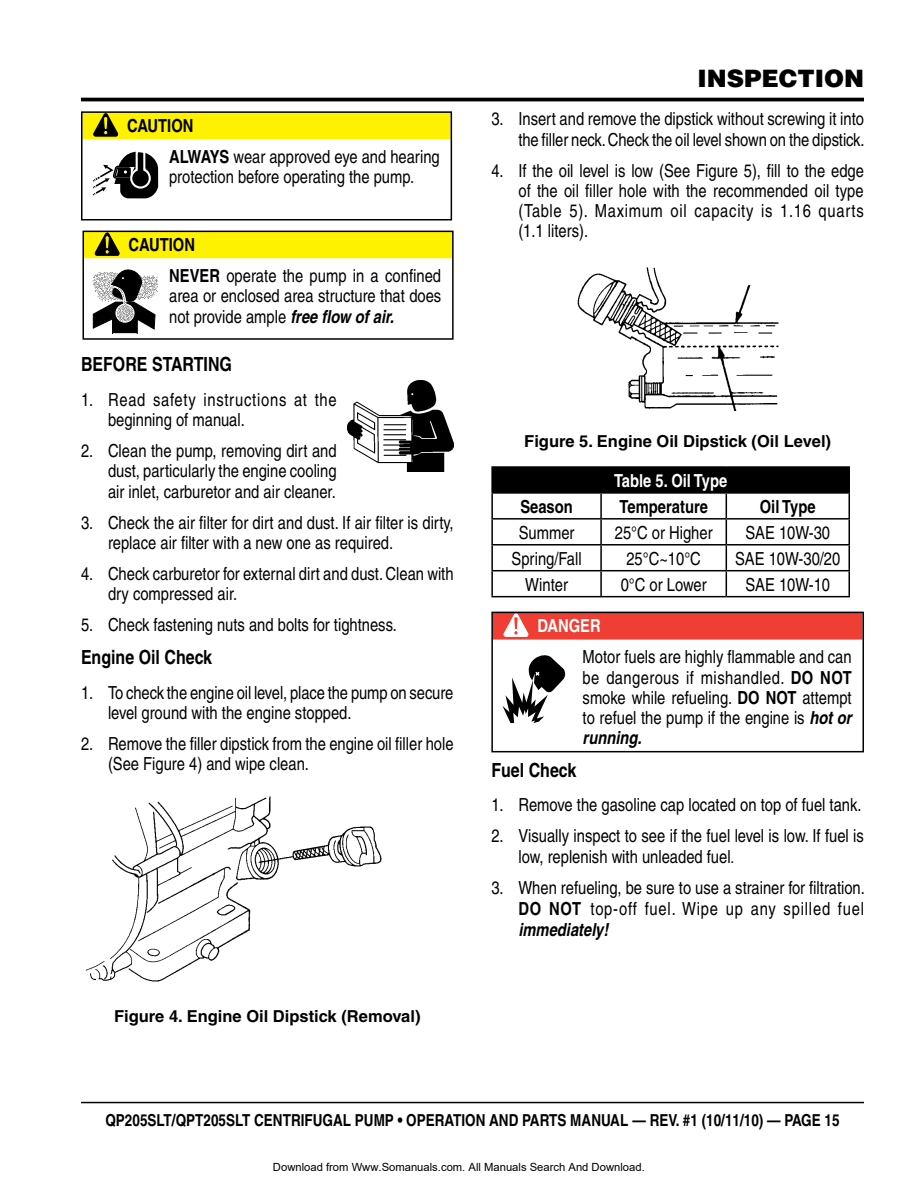
<style>
.page{position:relative;width:918px;height:1188px;background:#fff}
.page>*{position:absolute;margin:0;border:0;box-sizing:border-box;transform-origin:0 0}
.t1{font:900 24px "Helvetica";color:#000}
.t2{font:700 condensed 19.5px "Helvetica";color:#000}
.t3{font:condensed 18px/20.2px "Helvetica";color:#000}
.t4{font:condensed 18px/20.2px "Helvetica";letter-spacing:.04em;color:#000}
.t5{font:700 condensed 18px "Helvetica";color:#000}
.t6{font:700 condensed 18px "Helvetica";color:#fff}
.t7{font:700 condensed 16.5px "Helvetica";color:#000}
.t8{font:700 16.5px "Helvetica";color:#000}
.t9{font:11.25px "Arial";color:#000}
.s1{font-weight:700}
.s2{font-weight:700;font-style:italic}
.s3{font-size:16.5px}
</style>
<div class="page">
<hr style="left:81px;top:1102px;width:783px;height:1px;background:#000">
<hr style="left:81px;top:98px;width:783px;height:3px;background:#000">
<div style="left:82px;top:112px;width:369px;height:27px;background:#fff200"></div>
<svg style="left:93px;top:114px;width:25px;height:23px"></svg>
<div style="left:81px;top:111px;width:371px;height:109px;border:2px solid #000"></div>
<svg style="left:93px;top:151px;width:65px;height:47px"></svg>
<div style="left:84px;top:231px;width:368px;height:27px;background:#fff200"></div>
<svg style="left:95px;top:234px;width:24px;height:22px"></svg>
<div style="left:82px;top:231px;width:372px;height:109px;border:2px solid #000"></div>
<svg style="left:93px;top:270px;width:65px;height:63px"></svg>
<img style="left:347px;top:380px;width:107px;height:92px">
<img style="left:85px;top:796px;width:297px;height:186px">
<img style="left:577px;top:267px;width:202px;height:143px">
<hr style="left:491px;top:494px;width:2px;height:24px;background:#000">
<hr style="left:491px;top:518px;width:110px;height:2px;background:#000">
<hr style="left:491px;top:520px;width:2px;height:24px;background:#000">
<hr style="left:491px;top:544px;width:110px;height:2px;background:#000">
<hr style="left:491px;top:546px;width:2px;height:24px;background:#000">
<hr style="left:491px;top:570px;width:110px;height:1px;background:#000">
<hr style="left:491px;top:571px;width:2px;height:25px;background:#000">
<hr style="left:491px;top:596px;width:110px;height:1px;background:#000">
<hr style="left:491px;top:466px;width:110px;height:2px;background:#000">
<hr style="left:491px;top:468px;width:2px;height:24px;background:#000">
<hr style="left:601px;top:466px;width:125px;height:2px;background:#000">
<hr style="left:726px;top:466px;width:124px;height:2px;background:#000">
<hr style="left:491px;top:492px;width:110px;height:2px;background:#000">
<svg style="left:492px;top:468px;width:358px;height:129px"></svg>
<hr style="left:601px;top:518px;width:125px;height:2px;background:#000">
<div style="left:493px;top:613px;width:369px;height:27px;background:#ef3e33"></div>
<svg style="left:504px;top:615px;width:24px;height:22px"></svg>
<div style="left:491px;top:612px;width:373px;height:140px;border:2px solid #000"></div>
<svg style="left:502px;top:655px;width:63px;height:68px"></svg>
<p class="t3" style="left:169px;top:110px;width:272px;line-height:31px;text-indent:-42px"><span class="s1">CAUTION<br>ALWAYS</span> wear approved eye and hearing</p>
<p class="t3" style="left:169px;top:167px;width:247px">protection before operating the pump.</p>
<p class="t3" style="left:169px;top:229px;width:274px;line-height:31px;text-indent:-41px"><span class="s1">CAUTION<br>NEVER</span> operate the pump in a confined</p>
<p class="t3" style="left:169px;top:286px;width:274px">area or enclosed area structure that does not provide ample <span class="s2">free flow of air.</span></p>
<p class="t2" style="left:81px;top:353px;width:112px">BEFORE STARTIN</p>
<p class="t2" style="left:220px;top:353px;width:14px">G</p>
<p class="t4" style="left:108px;top:389px;width:230px;text-indent:-27px">1. Read safety instructions at the beginning of manual.</p>
<p class="t3" style="left:108px;top:441px;width:230px;text-align:justify;text-indent:-27px">2. Clean the pump, removing dirt and dust, particularly the engine cooling air inlet, carburetor and air cleaner.</p>
<p class="t3" style="left:108px;top:512px;width:347px;text-indent:-27px">3. Check the air filter for dirt and dust. If air filter is dirty, replace air filter with a new one as required.</p>
<p class="t3" style="left:108px;top:563px;width:347px;text-indent:-27px">4. Check carburetor for external dirt and dust. Clean with dry compressed air.</p>
<p class="t3" style="left:81px;top:615px;width:317px">5. Check fastening nuts and bolts for tightness.</p>
<p class="t2" style="left:81px;top:646px;width:133px">ENGINE OIL CHECK</p>
<p class="t3" style="left:108px;top:682px;width:347px;text-indent:-27px">1. To check the engine oil level, place the pump on secure level ground with the engine stopped.</p>
<p class="t3" style="left:108px;top:734px;width:347px;text-indent:-27px">2. Remove the filler dipstick from the engine oil filler hole (See Figure 4) and wipe clean.</p>
<p class="t8" style="left:114px;top:1006px;width:308px">Figure 4. Engine Oil Dipstick (Removal)</p>
<h1 class="t1" style="left:697px;top:63px;width:168px">INSPECTION</h1>
<p class="t3" style="left:491px;top:109px;width:375px;text-align:right">3. Insert and remove the dipstick without screwing it into the filler neck. Check the oil level shown on the dipstick.</p>
<p class="t3" style="left:518px;top:160px;width:347px;text-align:justify;text-indent:-27px">4. If the oil level is low (See Figure 5), fill to the edge of the oil filler hole with the recommended oil type (Table 5). Maximum oil capacity is 1.16 quarts (1.1 liters).</p>
<p class="t8" style="left:524px;top:431px;width:308px">Figure 5. Engine Oil Dipstick (Oil Level)</p>
<p class="t6" style="left:614px;top:470px;width:115px">TABLE 5. OIL TYPE</p>
<p class="t5" style="left:520px;top:496px;width:54px">SEASON</p>
<p class="t5" style="left:619px;top:496px;width:90px">TEMPERATURE</p>
<p class="t5" style="left:760px;top:496px;width:57px">OIL TYPE</p>
<p class="t3" style="left:519px;top:522px;width:57px">Summer</p>
<p class="t3" style="left:615px;top:522px;width:99px">25°C or Higher</p>
<p class="t3" style="left:745px;top:522px;width:86px">SAE 10W-30</p>
<p class="t3" style="left:512px;top:548px;width:72px">Spring/Fall</p>
<p class="t3" style="left:626px;top:548px;width:76px">25°C~10°C</p>
<p class="t3" style="left:735px;top:548px;width:107px">SAE 10W-30/20</p>
<p class="t3" style="left:525px;top:574px;width:44px">Winter</p>
<p class="t3" style="left:621px;top:574px;width:87px">0°C or Lower</p>
<p class="t3" style="left:745px;top:574px;width:86px">SAE 10W-10</p>
<p class="t6" style="left:537px;top:615px;width:65px">DANGER</p>
<p class="t3" style="left:583px;top:647px;width:271px;text-align:justify">Motor fuels are highly flammable and can be dangerous if mishandled. <span class="s1">DO NOT </span>smoke while refueling. <span class="s1">DO NOT</span> attempt to refuel the pump if the engine is <span class="s2">hot or running.</span></p>
<p class="t2" style="left:491px;top:758px;width:87px">FUEL CHECK</p>
<p class="t3" style="left:491px;top:794px;width:372px">1. Remove the gasoline cap located on top of fuel tank.</p>
<p class="t3" style="left:518px;top:825px;width:347px;line-height:21px;text-indent:-27px">2. Visually inspect to see if the fuel level is low. If fuel is low, replenish with unleaded fuel<span class="s3">.</span></p>
<p class="t3" style="left:518px;top:878px;width:348px;line-height:20.7px;text-align:justify;text-indent:-27px">3. When refueling, be sure to use a strainer for filtration.<br><span class="s1">DO NOT</span> top-off fuel. Wipe up any spilled fuel <span class="s2">immediately!</span></p>
<p class="t7" style="left:105px;top:1110px;width:444px">QP205SLT/QPT205SLT CENTRIFUGAL PUMP • OPERATION AND PARTS</p>
<p class="t7" style="left:570px;top:1110px;width:271px">MANUAL — REV. #1 (10/11/10) — PAGE 15</p>
<p class="t9" style="left:273px;top:1160px;width:373px">Download from Www.Somanuals.com. All Manuals Search And Download.</p>
</div>
